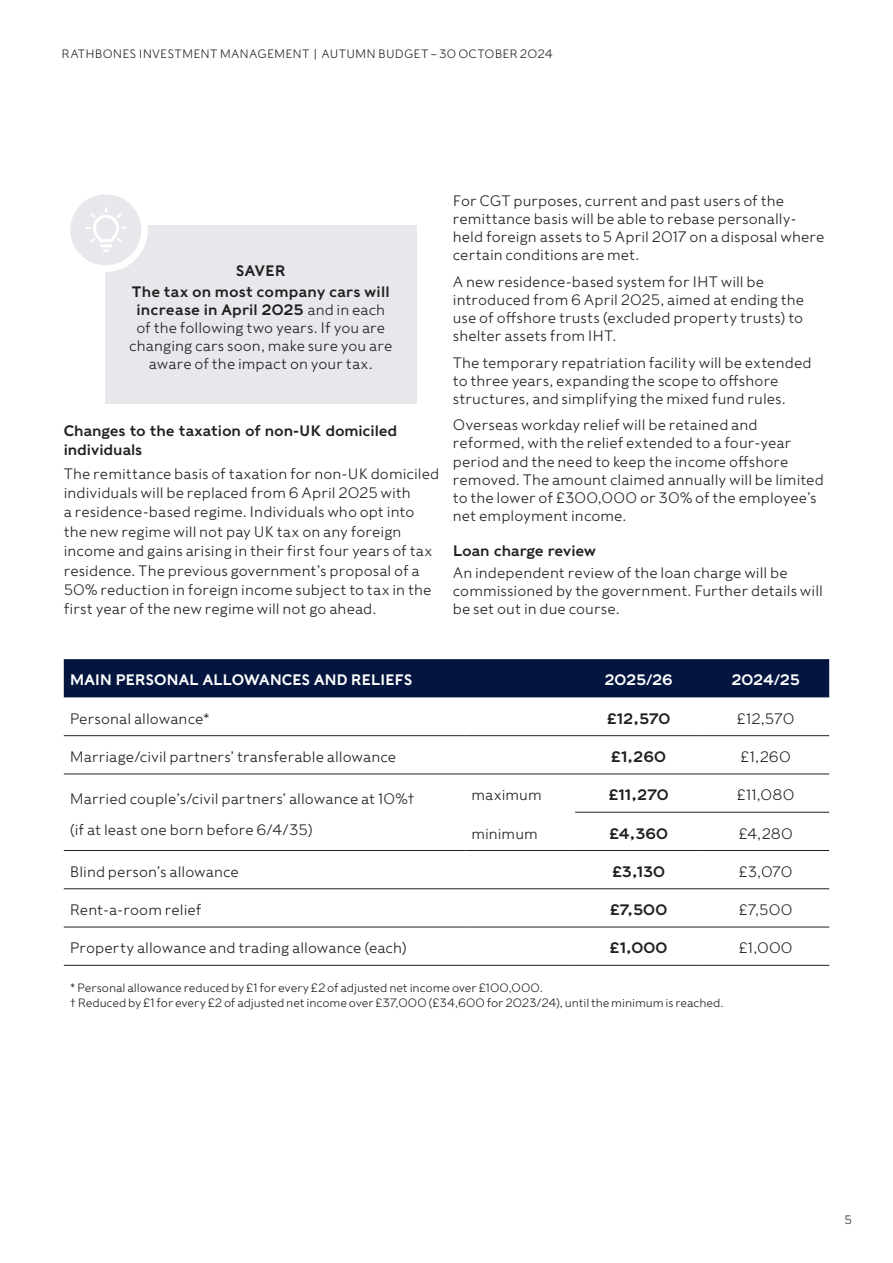
<style>
.page{position:relative;width:893px;height:1263px;background:#fff}
.page>*{position:absolute;margin:0;border:0;box-sizing:border-box;transform-origin:0 0}
.Body_copy{font:300 15px/18.1px "Rathbones Sans";letter-spacing:.005em;color:#231f20}
.Table_text{font:300 15px "Rathbones Sans";letter-spacing:.005em;color:#231f20}
.Sub_heading{font:15px/19.4px "Rathbones Sans";letter-spacing:-.01em;color:#231f20}
.Table_heading{font:15px "Rathbones Sans";letter-spacing:-.02em;color:#fff}
.Table_text_Centr{font:300 15px "Rathbones Sans";letter-spacing:.01em;color:#231f20}
.Table_text-2{font:15px "Rathbones Sans";color:#231f20}
.Table_text_Centr-2{font:15px "Rathbones Sans";color:#231f20}
.Body_copy-2{font:15px "Rathbones Sans";letter-spacing:-.02em;color:#231f20}
.Captions{font:300 12px "Rathbones Sans";letter-spacing:-.005em;color:#231f20}
.t1{font:300 12px "Rathbones Sans";letter-spacing:.015em;color:#242021}
.s1{font-weight:400}
</style>
<div class="page">
<div style="left:105px;top:226px;width:312px;height:178px;background:#e6e8ec"></div>
<svg style="left:67px;top:191px;width:78px;height:78px;fill:#e6e8ec"></svg>
<svg style="left:85px;top:207px;width:42px;height:45px"></svg>
<div style="left:64px;top:188px;width:84px;height:84px;border:7px solid #fff;border-radius:50%"></div>
<div style="left:64px;top:659px;width:765px;height:38px;background:#041640"></div>
<hr style="left:64px;top:735px;width:401px;height:1px;background:#231f20">
<hr style="left:465px;top:735px;width:110px;height:1px;background:#231f20">
<hr style="left:575px;top:735px;width:127px;height:1px;background:#231f20">
<hr style="left:702px;top:735px;width:127px;height:1px;background:#231f20">
<hr style="left:64px;top:773px;width:401px;height:1px;background:#231f20">
<hr style="left:465px;top:773px;width:110px;height:1px;background:#231f20">
<hr style="left:575px;top:773px;width:127px;height:1px;background:#231f20">
<hr style="left:702px;top:773px;width:127px;height:1px;background:#231f20">
<hr style="left:575px;top:812px;width:127px;height:1px;background:#231f20">
<hr style="left:702px;top:812px;width:127px;height:1px;background:#231f20">
<hr style="left:64px;top:850px;width:401px;height:1px;background:#231f20">
<hr style="left:465px;top:850px;width:110px;height:1px;background:#231f20">
<hr style="left:575px;top:850px;width:127px;height:1px;background:#231f20">
<hr style="left:702px;top:850px;width:127px;height:1px;background:#231f20">
<hr style="left:64px;top:888px;width:401px;height:1px;background:#231f20">
<hr style="left:465px;top:888px;width:110px;height:1px;background:#231f20">
<hr style="left:575px;top:888px;width:127px;height:1px;background:#231f20">
<hr style="left:702px;top:888px;width:127px;height:1px;background:#231f20">
<hr style="left:64px;top:927px;width:401px;height:1px;background:#231f20">
<hr style="left:465px;top:927px;width:110px;height:1px;background:#231f20">
<hr style="left:575px;top:927px;width:127px;height:1px;background:#231f20">
<hr style="left:702px;top:927px;width:127px;height:1px;background:#231f20">
<hr style="left:64px;top:965px;width:401px;height:1px;background:#231f20">
<hr style="left:465px;top:965px;width:110px;height:1px;background:#231f20">
<hr style="left:575px;top:965px;width:127px;height:1px;background:#231f20">
<hr style="left:702px;top:965px;width:127px;height:1px;background:#231f20">
<p class="t1" style="left:62px;top:47px;width:493px">RATHBONES INVESTMENT MANAGEMENT | AUTUMN BUDGET – 30 OCTOBER 2O24</p>
<p class="Body_copy-2" style="left:236px;top:260px;width:51px">SAVER</p>
<p class="Body_copy" style="left:129px;top:282px;width:264px;text-align:center"><span class="s1">The tax on most company cars will increase in April 2025</span> and in each of the following two years. If you are changing cars soon, make sure you are aware of the impact on your tax.</p>
<p class="Sub_heading" style="left:64px;top:420px;width:335px">Changes to the taxation of non-UK domiciled individuals</p>
<p class="Body_copy" style="left:64px;top:463px;width:377px;line-height:19.4px">The remittance basis of taxation for non-UK domiciled individuals will be replaced from 6 April 2025 with<br>a residence-based regime. Individuals who opt into the new regime will not pay UK tax on any foreign income and gains arising in their first four years of tax residence. The previous government’s proposal of a 50% reduction in foreign income subject to tax in the first year of the new regime will not go ahead.</p>
<p class="Body_copy" style="left:453px;top:191px;width:373px">For CGT purposes, current and past users of the remittance basis will be able to rebase personally&shy;held foreign assets to 5 April 2017 on a disposal where certain conditions are met.</p>
<p class="Body_copy" style="left:453px;top:272px;width:353px">A new residence-based system for IHT will be introduced from 6 April 2025, aimed at ending the use of offshore trusts (excluded property trusts) to shelter assets from IHT.</p>
<p class="Body_copy" style="left:453px;top:353px;width:360px">The temporary repatriation facility will be extended to three years, expanding the scope to offshore structures, and simplifying the mixed fund rules.</p>
<p class="Body_copy" style="left:453px;top:416px;width:372px">Overseas workday relief will be retained and reformed, with the relief extended to a four-year period and the need to keep the income offshore removed. The amount claimed annually will be limited to the lower of £300,000 or 30% of the employee’s net employment income.</p>
<p class="Sub_heading" style="left:453px;top:541px;width:145px">Loan charge review</p>
<p class="Body_copy" style="left:453px;top:564px;width:372px">An independent review of the loan charge will be commissioned by the government. Further details will be set out in due course.</p>
<p class="Table_heading" style="left:70px;top:670px;width:344px">MAIN PERSONAL ALLOWANCES AND RELIEFS</p>
<p class="Table_heading" style="left:604px;top:670px;width:70px">2025/26</p>
<p class="Table_heading" style="left:731px;top:670px;width:70px">2024/25</p>
<p class="Table_text" style="left:70px;top:709px;width:142px">Personal allowance*</p>
<p class="Table_text_Centr-2" style="left:607px;top:709px;width:65px">£12,570</p>
<p class="Table_text_Centr" style="left:737px;top:709px;width:59px">£12,570</p>
<p class="Table_text" style="left:70px;top:747px;width:328px">Marriage/civil partners’ transferable allowance</p>
<p class="Table_text-2" style="left:611px;top:747px;width:56px">£1,260</p>
<p class="Table_text_Centr" style="left:741px;top:747px;width:52px">£1,260</p>
<p class="Table_text" style="left:70px;top:789px;width:347px">Married couple’s/civil partners’ allowance at 10%†</p>
<p class="Table_text" style="left:70px;top:820px;width:245px">(if at least one born before 6/4/35)</p>
<p class="Table_text" style="left:471px;top:786px;width:72px">maximum</p>
<p class="Table_text-2" style="left:609px;top:785px;width:61px">£11,270</p>
<p class="Table_text_Centr" style="left:737px;top:786px;width:59px">£11,080</p>
<p class="Table_text" style="left:471px;top:824px;width:68px">minimum</p>
<p class="Table_text-2" style="left:609px;top:823px;width:60px">£4,360</p>
<p class="Table_text_Centr" style="left:739px;top:824px;width:56px">£4,280</p>
<p class="Table_text" style="left:70px;top:862px;width:171px">Blind person’s allowance</p>
<p class="Table_text-2" style="left:612px;top:862px;width:54px">£3,130</p>
<p class="Table_text_Centr" style="left:739px;top:862px;width:55px">£3,070</p>
<p class="Table_text" style="left:70px;top:900px;width:133px">Rent-a-room relief</p>
<p class="Table_text-2" style="left:610px;top:900px;width:59px">£7,500</p>
<p class="Table_text_Centr" style="left:739px;top:900px;width:55px">£7,500</p>
<p class="Table_text" style="left:70px;top:939px;width:339px">Property allowance and trading allowance (each)</p>
<p class="Table_text-2" style="left:610px;top:938px;width:59px">£1,000</p>
<p class="Table_text_Centr" style="left:739px;top:939px;width:56px">£1,000</p>
<p class="Captions" style="left:70px;top:980px;width:475px">* Personal allowance reduced by £1 for every £2 of adjusted net income over £100,000.</p>
<p class="Captions" style="left:70px;top:995px;width:655px">† Reduced by £1 for every £2 of adjusted net income over £37,000 (£34,600 for 2023/24), until the minimum is reached.</p>
<p class="Captions" style="left:845px;top:1212px;width:9px">5</p>
</div>
